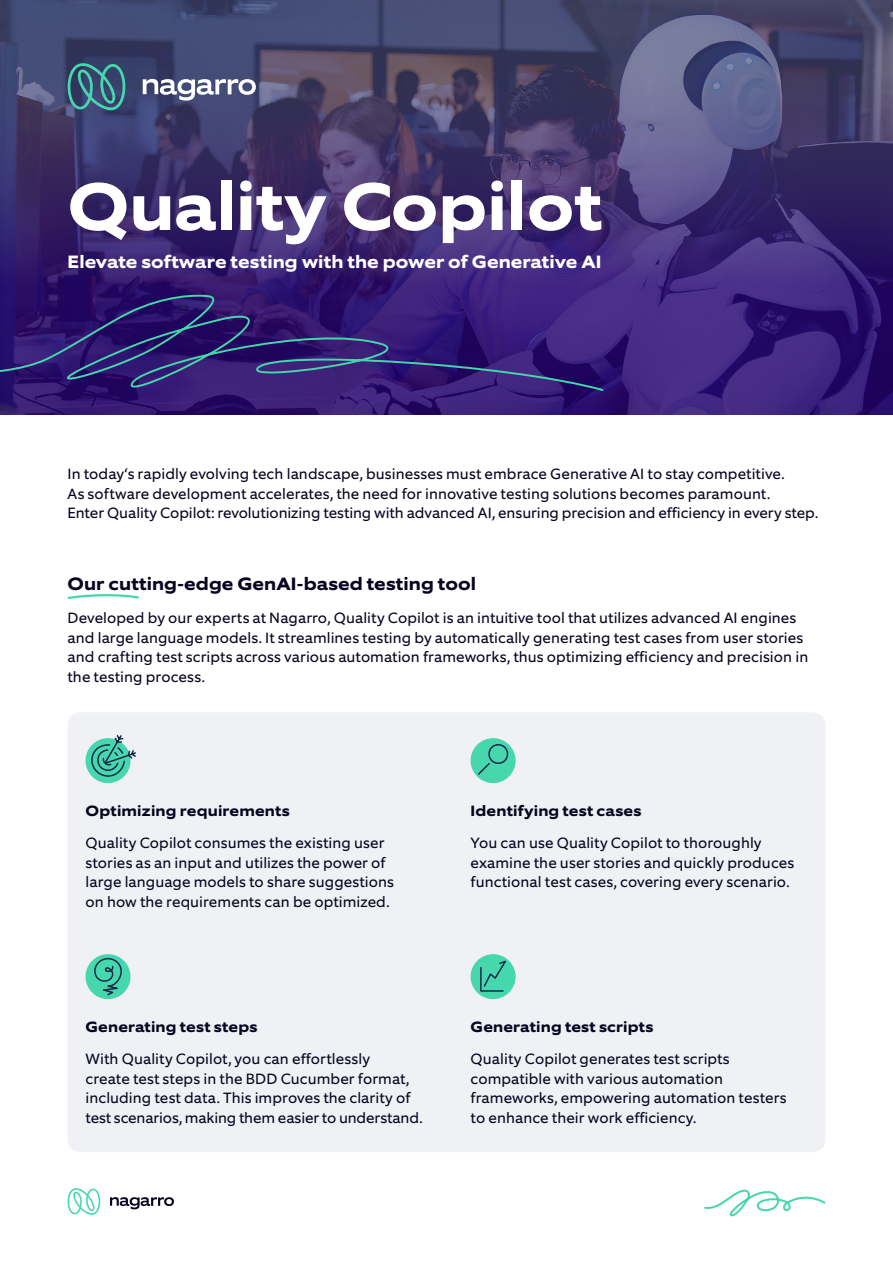
<style>
.page{position:relative;width:893px;height:1263px;background:#fff}
.page>*{position:absolute;margin:0;border:0;box-sizing:border-box;transform-origin:0 0}
.t1{font:700 67.5px "Equip Extended";color:#fff}
.t2{font:700 18px "Equip Extended";letter-spacing:.005em;color:#fff}
.t3{font:700 18px "Equip Extended";letter-spacing:.005em;color:#06041f}
.t4{font:15px/19.5px "Equip";letter-spacing:.005em;color:#06041f}
.t5{font:700 15px "Equip Extended";letter-spacing:.015em;color:#06041f}
</style>
<div class="page">
<svg style="left:0;top:0;width:893px;height:414px;background:#423671"></svg>
<svg style="left:143px;top:79px;width:113px;height:22px"></svg>
<svg style="left:68px;top:63px;width:57px;height:47px;background:#3c6e7f"></svg>
<svg style="left:67px;top:594px;width:72px;height:5px"></svg>
<svg style="left:0;top:293px;width:605px;height:108px;background:#321e73"></svg>
<svg style="left:110px;top:1197px;width:64px;height:12px"></svg>
<svg style="left:68px;top:1188px;width:32px;height:27px"></svg>
<svg style="left:704px;top:1189px;width:121px;height:27px"></svg>
<div style="left:68px;top:712px;width:757px;height:440px;background:#eff1f4;border-radius:13px"></div>
<div style="left:471px;top:954px;width:45px;height:45px;background:#47d7ac;border-radius:50%"></div>
<svg style="left:479px;top:958px;width:30px;height:34px"></svg>
<div style="left:86px;top:954px;width:45px;height:45px;background:#47d7ac;border-radius:50%"></div>
<svg style="left:93px;top:957px;width:32px;height:40px"></svg>
<div style="left:471px;top:738px;width:45px;height:45px;background:#47d7ac;border-radius:50%"></div>
<svg style="left:477px;top:742px;width:34px;height:34px"></svg>
<div style="left:86px;top:738px;width:45px;height:45px;background:#47d7ac;border-radius:50%"></div>
<svg style="left:91px;top:735px;width:45px;height:42px"></svg>
<h1 class="t1" style="left:68px;top:164px;width:536px">Quality Copilot</h1>
<p class="t2" style="left:68px;top:250px;width:535px">Elevate software testing with the power of Generative AI</p>
<p class="t4" style="left:68px;top:464px;width:752px">In today‘s rapidly evolving tech landscape, businesses must embrace Generative AI to stay competitive.<br>As software development accelerates, the need for innovative testing solutions becomes paramount.<br>Enter Quality Copilot: revolutionizing testing with advanced AI, ensuring precision and efficiency in every step.</p>
<p class="t3" style="left:68px;top:572px;width:410px">Our cutting-edge GenAI-based testing tool</p>
<p class="t4" style="left:68px;top:608px;width:742px">Developed by our experts at Nagarro, Quality Copilot is an intuitive tool that utilizes advanced AI engines and large language models. It streamlines testing by automatically generating test cases from user stories and crafting test scripts across various automation frameworks, thus optimizing efficiency and precision in the testing process.</p>
<p class="t5" style="left:86px;top:801px;width:206px">Optimizing requirements</p>
<p class="t4" style="left:86px;top:833px;width:310px">Quality Copilot consumes the existing user stories as an input and utilizes the power of large language models to share suggestions on how the requirements can be optimized.</p>
<p class="t5" style="left:86px;top:1017px;width:174px">Generating test steps</p>
<p class="t4" style="left:86px;top:1049px;width:338px">With Quality Copilot, you can effortlessly<br>create test steps in the BDD Cucumber format, including test data. This improves the clarity of test scenarios, making them easier to understand.</p>
<p class="t5" style="left:471px;top:801px;width:173px">Identifying test cases</p>
<p class="t4" style="left:471px;top:833px;width:325px">You can use Quality Copilot to thoroughly examine the user stories and quickly produces functional test cases, covering every scenario.</p>
<p class="t5" style="left:471px;top:1017px;width:184px">Generating test scripts</p>
<p class="t4" style="left:471px;top:1049px;width:317px">Quality Copilot generates test scripts compatible with various automation frameworks, empowering automation testers to enhance their work efficiency.</p>
</div>
